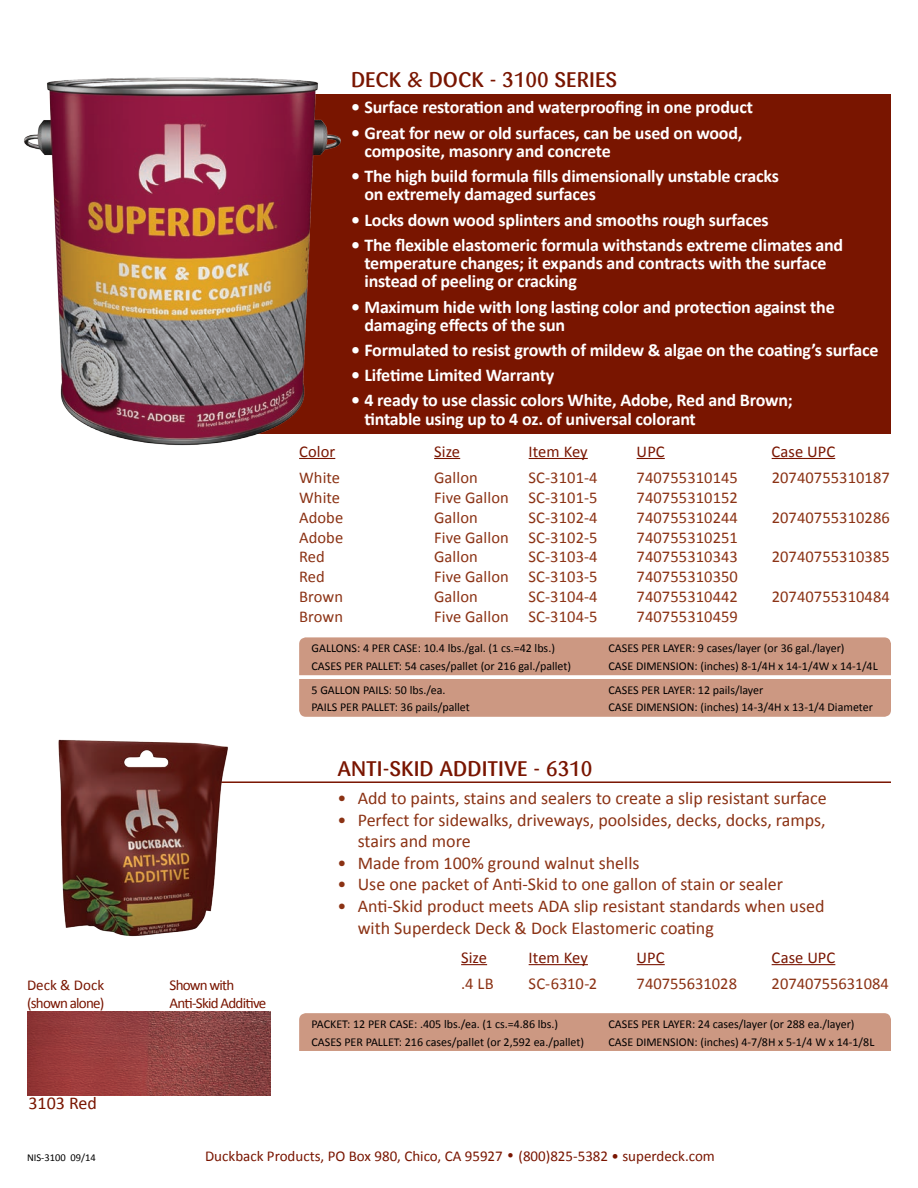
<style>
.page{position:relative;width:918px;height:1188px;background:#fff}
.page>*{position:absolute;margin:0;border:0;box-sizing:border-box;transform-origin:0 0}
.t1{font:500 21px "Sari";color:#791500}
.t2{font:700 18px/18.5px "Calibri";letter-spacing:-.01em;color:#fff}
.t3{font:18px "Calibri";color:#8b3214}
.t4{font:18px "Calibri";color:#791500}
.t5{font:16.5px "Calibri";letter-spacing:.005em;color:#8b3214}
.t6{font:16.5px "Calibri";letter-spacing:.005em;color:#791500}
.t7{font:15px "Calibri";color:#791500}
.t8{font:15px "Calibri";letter-spacing:-.05em;color:#791500}
.t9{font:12px "Calibri";color:#010000}
.t10{font:10.5px "Calibri";color:#010000}
.s1{font-family:"Sari Caps"}
.s2{font-family:"Goudy Catalogue BT"}
</style>
<div class="page">
<svg style="left:299px;top:637px;width:592px;height:80px"></svg>
<div style="left:157px;top:94px;width:734px;height:340px;background:#791500"></div>
<img style="left:24px;top:77px;width:317px;height:369px">
<hr style="left:299px;top:458px;width:36px;height:1px;background:#791500">
<svg style="left:434px;top:458px;width:26px;height:1px"></svg>
<hr style="left:529px;top:458px;width:59px;height:1px;background:#791500">
<svg style="left:637px;top:458px;width:28px;height:1px"></svg>
<hr style="left:772px;top:458px;width:63px;height:1px;background:#791500">
<img style="left:27px;top:1011px;width:243px;height:84px">
<hr style="left:184px;top:781px;width:707px;height:2px;background:#791500">
<div style="left:299px;top:1013px;width:592px;height:38px;background:#cc9882"></div>
<img style="left:58px;top:739px;width:177px;height:198px">
<svg style="left:461px;top:964px;width:26px;height:1px"></svg>
<hr style="left:529px;top:964px;width:59px;height:1px;background:#791500">
<svg style="left:637px;top:964px;width:28px;height:1px"></svg>
<hr style="left:772px;top:964px;width:63px;height:1px;background:#791500">
<p class="t1" style="left:351px;top:67px;width:268px">DECK &amp; DOCK - <span class="s1">3100</span> SERIES</p>
<p class="t2" style="left:351px;top:98px;width:403px">• Surface restoration and waterproofing in one product</p>
<p class="t2" style="left:364px;top:123px;width:379px;text-indent:-14px">• Great for new or old surfaces, can be used on wood, composite, masonry and concrete</p>
<p class="t2" style="left:364px;top:167px;width:416px;text-indent:-14px">• The high build formula fills dimensionally unstable cracks on extremely damaged surfaces</p>
<p class="t2" style="left:351px;top:210px;width:419px">• Locks down wood splinters and smooths rough surfaces</p>
<p class="t2" style="left:364px;top:235px;width:480px;text-indent:-14px">• The flexible elastomeric formula withstands extreme climates and temperature changes; it expands and contracts with the surface instead of peeling or cracking</p>
<p class="t2" style="left:364px;top:297px;width:472px;text-indent:-14px">• Maximum hide with long lasting color and protection against the damaging effects of the sun</p>
<p class="t2" style="left:351px;top:341px;width:529px">• Formulated to resist growth of mildew &amp; algae on the coating’s surface</p>
<p class="t2" style="left:351px;top:366px;width:205px">• Lifetime Limited Warranty</p>
<p class="t2" style="left:364px;top:391px;width:430px;text-indent:-14px">• 4 ready to use classic colors White, Adobe, Red and Brown; tintable using up to 4 oz. of universal colorant</p>
<p class="t6" style="left:299px;top:441px;width:38px">Color</p>
<p class="t6" style="left:434px;top:441px;width:27px">Size</p>
<p class="t6" style="left:529px;top:441px;width:61px">Item Key</p>
<p class="t6" style="left:637px;top:441px;width:30px">UPC</p>
<p class="t6" style="left:772px;top:441px;width:65px">Case UPC</p>
<p class="t5" style="left:299px;top:467px;width:43px">White</p>
<p class="t5" style="left:434px;top:467px;width:45px">Gallon</p>
<p class="t5" style="left:529px;top:467px;width:70px">SC-3101-4</p>
<p class="t5" style="left:637px;top:467px;width:103px">740755310145</p>
<p class="t5" style="left:772px;top:467px;width:120px">20740755310187</p>
<p class="t5" style="left:299px;top:487px;width:43px">White</p>
<p class="t5" style="left:434px;top:487px;width:165px">Five Gallon SC-3101-5</p>
<p class="t5" style="left:637px;top:487px;width:103px">740755310152</p>
<p class="t5" style="left:299px;top:507px;width:46px">Adobe</p>
<p class="t5" style="left:434px;top:507px;width:45px">Gallon</p>
<p class="t5" style="left:529px;top:507px;width:70px">SC-3102-4</p>
<p class="t5" style="left:637px;top:507px;width:103px">740755310244</p>
<p class="t5" style="left:772px;top:507px;width:120px">20740755310286</p>
<p class="t5" style="left:299px;top:527px;width:46px">Adobe</p>
<p class="t5" style="left:434px;top:527px;width:165px">Five Gallon SC-3102-5</p>
<p class="t5" style="left:637px;top:527px;width:103px">740755310251</p>
<p class="t5" style="left:299px;top:546px;width:27px">Red</p>
<p class="t5" style="left:434px;top:546px;width:45px">Gallon</p>
<p class="t5" style="left:529px;top:546px;width:70px">SC-3103-4</p>
<p class="t5" style="left:637px;top:546px;width:103px">740755310343</p>
<p class="t5" style="left:772px;top:546px;width:120px">20740755310385</p>
<p class="t5" style="left:299px;top:566px;width:27px">Red</p>
<p class="t5" style="left:434px;top:566px;width:165px">Five Gallon SC-3103-5</p>
<p class="t5" style="left:637px;top:566px;width:103px">740755310350</p>
<p class="t5" style="left:299px;top:586px;width:45px">Brown</p>
<p class="t5" style="left:434px;top:586px;width:45px">Gallon</p>
<p class="t5" style="left:529px;top:586px;width:70px">SC-3104-4</p>
<p class="t5" style="left:637px;top:586px;width:103px">740755310442</p>
<p class="t5" style="left:772px;top:586px;width:120px">20740755310484</p>
<p class="t5" style="left:299px;top:606px;width:45px">Brown</p>
<p class="t5" style="left:434px;top:606px;width:165px">Five Gallon SC-3104-5</p>
<p class="t5" style="left:637px;top:606px;width:103px">740755310459</p>
<p class="t9" style="left:312px;top:640px;width:245px">GALLONS: 4 PER CASE: 10.4 lbs./gal. (1 cs.=42 lbs.)</p>
<p class="t9" style="left:609px;top:640px;width:237px">CASES PER LAYER: 9 cases/layer (or 36 gal./layer)</p>
<p class="t9" style="left:312px;top:658px;width:261px">CASES PER PALLET: 54 cases/pallet (or 216 gal./pallet)</p>
<p class="t9" style="left:609px;top:658px;width:271px">CASE DIMENSION: (inches) 8-1/4H x 14-1/4W x 14-1/4L</p>
<p class="t9" style="left:312px;top:683px;width:136px">5 GALLON PAILS: 50 lbs./ea.</p>
<p class="t9" style="left:609px;top:683px;width:156px">CASES PER LAYER: 12 pails/layer</p>
<p class="t9" style="left:312px;top:699px;width:160px">PAILS PER PALLET: 36 pails/pallet</p>
<p class="t9" style="left:609px;top:699px;width:266px">CASE DIMENSION: (inches) 14-3/4H x 13-1/4 Diameter</p>
<p class="t1" style="left:338px;top:756px;width:257px">ANTI-SKID ADDITIVE - <span class="s1">6310</span></p>
<p class="t3" style="left:338px;top:787px;width:491px">• Add to paints, stains and sealers to create a slip resistant surface</p>
<p class="t3" style="left:338px;top:808px;width:490px">• Perfect for sidewalks, driveways, poolsides, decks, docks, ramps,</p>
<p class="t3" style="left:358px;top:830px;width:114px">stairs and more</p>
<p class="t3" style="left:338px;top:851px;width:304px">• Made from 100% ground walnut shells</p>
<p class="t3" style="left:338px;top:873px;width:447px">• Use one packet of Anti-Skid to one gallon of stain or sealer</p>
<p class="t3" style="left:338px;top:895px;width:488px">• Anti-Skid product meets ADA slip resistant standards when used</p>
<p class="t3" style="left:358px;top:916px;width:358px">with Superdeck Deck &amp; Dock Elastomeric coating</p>
<p class="t6" style="left:461px;top:947px;width:27px">Size</p>
<p class="t6" style="left:529px;top:947px;width:61px">Item Key</p>
<p class="t6" style="left:637px;top:947px;width:30px">UPC</p>
<p class="t6" style="left:772px;top:947px;width:65px">Case UPC</p>
<p class="t7" style="left:27px;top:976px;width:79px">Deck &amp; Dock</p>
<p class="t5" style="left:461px;top:973px;width:34px">.4 LB</p>
<p class="t5" style="left:529px;top:973px;width:70px">SC-6310-2</p>
<p class="t5" style="left:637px;top:973px;width:102px">740755631028</p>
<p class="t5" style="left:772px;top:973px;width:119px">20740755631084</p>
<p class="t8" style="left:27px;top:994px;width:79px">(shown alone)</p>
<p class="t8" style="left:170px;top:976px;width:66px">Shown with</p>
<p class="t8" style="left:170px;top:994px;width:98px">Anti-Skid Additive</p>
<p class="t4" style="left:28px;top:1092px;width:70px">3103 Red</p>
<p class="t10" style="left:27px;top:1151px;width:70px">NIS-3100 09/14</p>
<p class="t9" style="left:312px;top:1016px;width:248px">PACKET: 12 PER CASE: .405 lbs./ea. (1 cs.=4.86 lbs.)</p>
<p class="t9" style="left:609px;top:1016px;width:247px">CASES PER LAYER: 24 cases/layer (or 288 ea./layer)</p>
<p class="t9" style="left:312px;top:1034px;width:274px">CASES PER PALLET: 216 cases/pallet (or 2,592 ea./pallet)</p>
<p class="t9" style="left:609px;top:1034px;width:267px">CASE DIMENSION: (inches) 4-7/8H x 5-1/4 W x 14-1/8L</p>
<p class="t7" style="left:205px;top:1147px;width:511px">Duckback Products, PO Box 980, Chico, CA 95927 <span class="s2">•</span> (800)825-5382 • superdeck.com</p>
</div>
